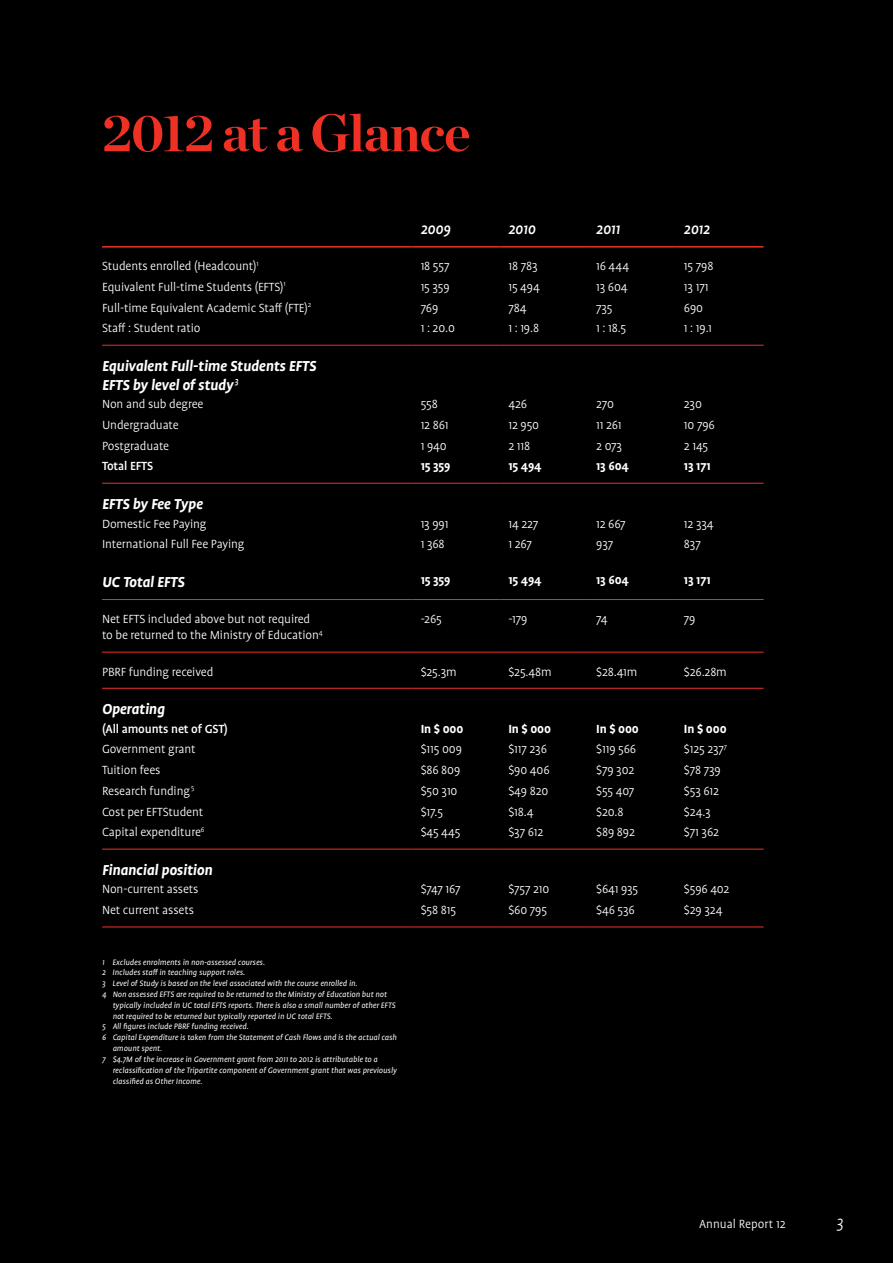
<style>
.page{position:relative;width:893px;height:1263px;background:#000}
.page>*{position:absolute;margin:0;border:0;box-sizing:border-box;transform-origin:0 0}
.t1{font:700 52.5px "Chronicle Display";letter-spacing:-.02em;color:#ee3124}
.t2{font:italic 300 18px "Profile Pro";color:#fff}
.t3{font:italic 700 16.5px/18.6px "Profile Pro";letter-spacing:-.01em;color:#fff}
.t4{font:italic 500 16.5px "Profile Pro";letter-spacing:-.01em;color:#fff}
.t5{font:300 13.5px/20.7px "Profile Pro";letter-spacing:-.01em;color:#fff}
.t6{font:700 13.5px "Profile Pro";letter-spacing:-.01em;color:#fff}
.t7{font:500 13.5px "Profile Pro";letter-spacing:-.01em;color:#fff}
.t8{font:italic 9px "Profile Pro";color:#fff}
.s1{font-weight:700}
</style>
<div class="page">
<hr style="left:102px;top:246px;width:311px;height:2px;background:#ee3124">
<hr style="left:413px;top:246px;width:87px;height:2px;background:#ee3124">
<hr style="left:500px;top:246px;width:88px;height:2px;background:#ee3124">
<hr style="left:588px;top:246px;width:88px;height:2px;background:#ee3124">
<hr style="left:676px;top:246px;width:88px;height:2px;background:#ee3124">
<hr style="left:102px;top:345px;width:311px;height:1px;background:#ee3124">
<hr style="left:413px;top:345px;width:87px;height:1px;background:#ee3124">
<hr style="left:500px;top:345px;width:88px;height:1px;background:#ee3124">
<hr style="left:588px;top:345px;width:88px;height:1px;background:#ee3124">
<hr style="left:676px;top:345px;width:88px;height:1px;background:#ee3124">
<hr style="left:102px;top:483px;width:311px;height:1px;background:#ee3124">
<hr style="left:413px;top:483px;width:87px;height:1px;background:#ee3124">
<hr style="left:500px;top:483px;width:88px;height:1px;background:#ee3124">
<hr style="left:588px;top:483px;width:88px;height:1px;background:#ee3124">
<hr style="left:676px;top:483px;width:88px;height:1px;background:#ee3124">
<hr style="left:102px;top:652px;width:311px;height:1px;background:#ee3124">
<hr style="left:102px;top:688px;width:311px;height:1px;background:#ee3124">
<hr style="left:413px;top:652px;width:87px;height:1px;background:#ee3124">
<hr style="left:413px;top:688px;width:87px;height:1px;background:#ee3124">
<hr style="left:500px;top:652px;width:88px;height:1px;background:#ee3124">
<hr style="left:588px;top:652px;width:88px;height:1px;background:#ee3124">
<hr style="left:676px;top:652px;width:88px;height:1px;background:#ee3124">
<hr style="left:500px;top:688px;width:88px;height:1px;background:#ee3124">
<hr style="left:588px;top:688px;width:88px;height:1px;background:#ee3124">
<hr style="left:676px;top:688px;width:88px;height:1px;background:#ee3124">
<hr style="left:102px;top:849px;width:311px;height:1px;background:#ee3124">
<hr style="left:102px;top:926px;width:311px;height:1px;background:#ee3124">
<hr style="left:413px;top:849px;width:87px;height:1px;background:#ee3124">
<hr style="left:413px;top:926px;width:87px;height:1px;background:#ee3124">
<hr style="left:500px;top:849px;width:88px;height:1px;background:#ee3124">
<hr style="left:588px;top:849px;width:88px;height:1px;background:#ee3124">
<hr style="left:676px;top:849px;width:88px;height:1px;background:#ee3124">
<hr style="left:500px;top:926px;width:88px;height:1px;background:#ee3124">
<hr style="left:588px;top:926px;width:88px;height:1px;background:#ee3124">
<hr style="left:676px;top:926px;width:88px;height:1px;background:#ee3124">
<hr style="left:102px;top:599px;width:311px;height:1px;background:#ee3124">
<hr style="left:413px;top:599px;width:87px;height:1px;background:#ee3124">
<hr style="left:500px;top:599px;width:88px;height:1px;background:#ee3124">
<hr style="left:588px;top:599px;width:88px;height:1px;background:#ee3124">
<hr style="left:676px;top:599px;width:88px;height:1px;background:#ee3124">
<h1 class="t1" style="left:102px;top:90px;width:370px">2012 at a Glance</h1>
<p class="t4" style="left:421px;top:220px;width:32px">2009</p>
<p class="t4" style="left:508px;top:220px;width:29px">2010</p>
<p class="t4" style="left:596px;top:220px;width:26px">2011</p>
<p class="t4" style="left:684px;top:220px;width:28px">2012</p>
<p class="t5" style="left:102px;top:256px;width:211px">Students enrolled (Headcount)<sup>1<br></sup>Equivalent Full-time Students (EFTS)<sup>1<br></sup>Full-time Equivalent Academic Staff (FTE)<sup>2<br></sup>Staff : Student ratio</p>
<p class="t5" style="left:421px;top:256px;width:36px">18 557<br>15 359<br>769<br>1 : 20.0</p>
<p class="t5" style="left:508px;top:256px;width:33px">18 783<br>15 494<br>784<br>1 : 19.8</p>
<p class="t5" style="left:596px;top:256px;width:35px">16 444<br>13 604<br>735<br>1 : 18.5</p>
<p class="t5" style="left:684px;top:256px;width:31px">15 798<br>13 171<br>690<br>1 : 19.1</p>
<p class="t3" style="left:102px;top:357px;width:216px">Equivalent Full-time Students EFTS<br>EFTS by level of study<sup>3</sup></p>
<p class="t5" style="left:102px;top:394px;width:103px">Non and sub degree<br>Undergraduate<br>Postgraduate</p>
<p class="t7" style="left:102px;top:459px;width:53px">Total EFTS</p>
<p class="t5" style="left:508px;top:394px;width:32px">426<br>12 950<br>2 118</p>
<p class="t6" style="left:508px;top:458px;width:35px">15 494</p>
<p class="t5" style="left:421px;top:394px;width:29px">558<br>12 861<br>1 940</p>
<p class="t6" style="left:421px;top:458px;width:31px">15 359</p>
<p class="t5" style="left:684px;top:394px;width:32px">230<br>10 796<br>2 145</p>
<p class="t6" style="left:684px;top:458px;width:28px">13 171</p>
<p class="t5" style="left:596px;top:394px;width:27px">270<br>11 261<br>2 073</p>
<p class="t6" style="left:596px;top:458px;width:34px">13 604</p>
<p class="t3" style="left:102px;top:495px;width:102px">EFTS by Fee Type</p>
<p class="t5" style="left:102px;top:514px;width:144px">Domestic Fee Paying<br>International Full Fee Paying</p>
<p class="t5" style="left:421px;top:514px;width:29px">13 991<br>1 368</p>
<p class="t5" style="left:508px;top:514px;width:31px">14 227<br>1 267</p>
<p class="t5" style="left:596px;top:514px;width:31px">12 667<br>937</p>
<p class="t5" style="left:684px;top:514px;width:31px">12 334<br>837</p>
<p class="t3" style="left:102px;top:573px;width:84px">UC Total EFTS</p>
<p class="t6" style="left:421px;top:572px;width:31px">15 359</p>
<p class="t6" style="left:508px;top:572px;width:35px">15 494</p>
<p class="t6" style="left:596px;top:572px;width:34px">13 604</p>
<p class="t6" style="left:684px;top:572px;width:28px">13 171</p>
<p class="t5" style="left:102px;top:611px;width:222px;line-height:16.5px">Net EFTS included above but not required to be returned to the Ministry of Education<sup>4</sup></p>
<p class="t5" style="left:421px;top:609px;width:23px">-265</p>
<p class="t5" style="left:508px;top:609px;width:21px">-179</p>
<p class="t5" style="left:596px;top:609px;width:13px">74</p>
<p class="t5" style="left:684px;top:609px;width:13px">79</p>
<p class="t5" style="left:102px;top:662px;width:113px">PBRF funding received</p>
<p class="t5" style="left:421px;top:662px;width:38px">$25.3m</p>
<p class="t5" style="left:508px;top:662px;width:45px">$25.48m</p>
<p class="t5" style="left:596px;top:662px;width:43px">$28.41m</p>
<p class="t5" style="left:684px;top:662px;width:44px">$26.28m</p>
<p class="t3" style="left:102px;top:700px;width:64px">Operating</p>
<p class="t7" style="left:102px;top:721px;width:127px">(All amounts net of GST)</p>
<p class="t5" style="left:102px;top:739px;width:104px">Government grant<br>Tuition fees<br>Research funding <sup>5<br></sup>Cost per EFTStudent<br>Capital expenditure<sup>6</sup></p>
<p class="t5" style="left:684px;top:719px;width:45px"><span class="s1">In $ 000 </span>$125 237<sup>7 </sup>$78 739 $53 612 $24.3 $71 362</p>
<p class="t6" style="left:596px;top:720px;width:44px">In $ 000</p>
<p class="t5" style="left:596px;top:739px;width:41px">$119 566 $79 302 $55 407 $20.8 $89 892</p>
<p class="t6" style="left:508px;top:720px;width:44px">In $ 000</p>
<p class="t5" style="left:508px;top:739px;width:43px">$117 236 $90 406 $49 820 $18.4 $37 612</p>
<p class="t6" style="left:421px;top:720px;width:44px">In $ 000</p>
<p class="t5" style="left:421px;top:739px;width:43px">$115 009 $86 809 $50 310 $17.5 $45 445</p>
<p class="t3" style="left:102px;top:861px;width:112px">Financial position</p>
<p class="t5" style="left:102px;top:879px;width:98px">Non-current assets<br>Net current assets</p>
<p class="t5" style="left:421px;top:879px;width:41px">$747 167 $58 815</p>
<p class="t5" style="left:508px;top:879px;width:43px">$757 210 $60 795</p>
<p class="t5" style="left:596px;top:879px;width:44px">$641 935 $46 536</p>
<p class="t5" style="left:684px;top:879px;width:47px">$596 402 $29 324</p>
<p class="t8" style="left:102px;top:957px;width:164px">1 Excludes enrolments in non-assessed courses.</p>
<p class="t8" style="left:102px;top:968px;width:145px">2 Includes staff in teaching support roles.</p>
<p class="t8" style="left:102px;top:978px;width:257px">3 Level of Study is based on the level associated with the course enrolled in.</p>
<p class="t8" style="left:102px;top:989px;width:286px">4 Non assessed EFTS are required to be returned to the Ministry of Education but not</p>
<p class="t8" style="left:113px;top:1000px;width:284px">typically included in UC total EFTS reports. There is also a small number of other EFTS</p>
<p class="t8" style="left:113px;top:1011px;width:221px">not required to be returned but typically reported in UC total EFTS.</p>
<p class="t8" style="left:102px;top:1022px;width:148px">5 All figures include PBRF funding received.</p>
<p class="t8" style="left:102px;top:1032px;width:296px">6 Capital Expenditure is taken from the Statement of Cash Flows and is the actual cash</p>
<p class="t8" style="left:113px;top:1043px;width:51px">amount spent.</p>
<p class="t8" style="left:102px;top:1054px;width:277px">7 $4.7M of the increase in Government grant from 2011 to 2012 is attributable to a</p>
<p class="t8" style="left:113px;top:1065px;width:286px">reclassification of the Tripartite component of Government grant that was previously</p>
<p class="t8" style="left:113px;top:1076px;width:91px">classified as Other Income.</p>
<p class="t5" style="left:699px;top:1214px;width:88px">Annual Report 12</p>
<h2 class="t2" style="left:837px;top:1213px;width:9px">3</h2>
</div>
